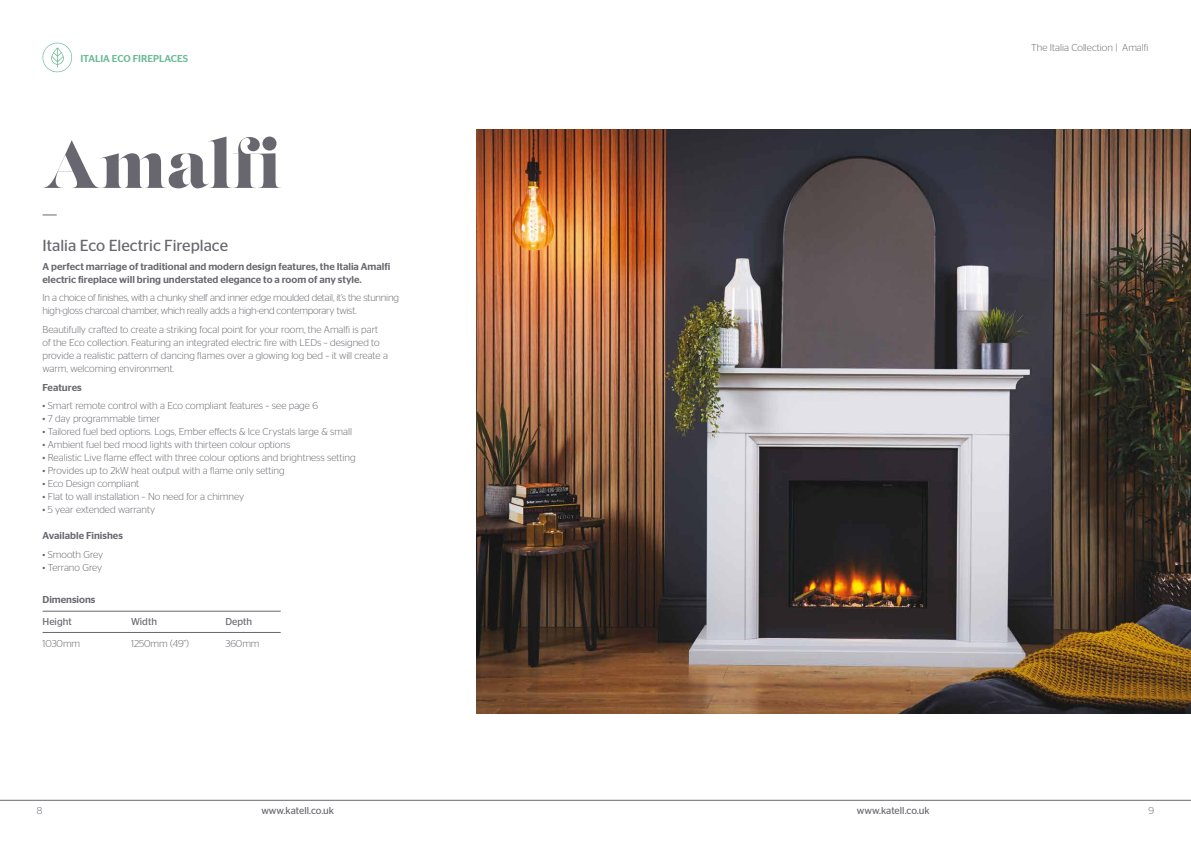
<style>
.page{position:relative;width:1191px;height:842px;background:#fff}
.page>*{position:absolute;margin:0;border:0;box-sizing:border-box;transform-origin:0 0}
.t1{font:65px "Lust Display";color:#68676f}
.t2{font:16px "Stag Sans";color:#68676f}
.t3{font:300 10px/13px "Stag Sans";color:#68676f}
.t4{font:500 10px/13px "Stag Sans";color:#68676f}
.t5{font:300 10px/13px "Stag Sans";letter-spacing:-.02em;color:#68676f}
.t6{font:10px "Stag Sans";color:#68676f}
.t7{font:500 10px "Stag Sans";color:#6cbc98}
</style>
<div class="page">
<hr style="left:0;top:800px;width:1191px;height:1px;background:#68676f">
<img style="left:476px;top:129px;width:715px;height:585px">
<hr style="left:43px;top:611px;width:238px;height:1px;background:#68676f">
<hr style="left:43px;top:632px;width:238px;height:1px;background:#68676f">
<svg style="left:43px;top:214px;width:14px;height:1px"></svg>
<svg style="left:42px;top:43px;width:30px;height:29px"></svg>
<p class="t7" style="left:80px;top:53px;width:109px">ITALIA ECO FIREPLACES</p>
<h1 class="t1" style="left:43px;top:125px;width:240px">Amalfi</h1>
<h2 class="t2" style="left:43px;top:236px;width:187px">Italia Eco Electric Fireplace</h2>
<p class="t4" style="left:43px;top:260px;width:349px">A perfect marriage of traditional and modern design features, the Italia Amalfi electric fireplace will bring understated elegance to a room of any style.</p>
<p class="t5" style="left:43px;top:291px;width:358px">In a choice of finishes, with a chunky shelf and inner edge moulded detail, it’s the stunning high-gloss charcoal chamber, which really adds a high-end contemporary twist.</p>
<p class="t3" style="left:43px;top:323px;width:347px">Beautifully crafted to create a striking focal point for your room, the Amalfi is part of the Eco collection. Featuring an integrated electric fire with LEDs – designed to provide a realistic pattern of dancing flames over a glowing log bed – it will create a warm, welcoming environment.</p>
<p class="t4" style="left:43px;top:381px;width:41px">Features</p>
<p class="t3" style="left:43px;top:399px;width:277px">• Smart remote control with a Eco compliant features – see page 6</p>
<p class="t3" style="left:43px;top:412px;width:119px">• 7 day programmable timer</p>
<p class="t3" style="left:43px;top:425px;width:311px">• Tailored fuel bed options. Logs, Ember effects &amp; Ice Crystals large &amp; small</p>
<p class="t3" style="left:43px;top:438px;width:249px">• Ambient fuel bed mood lights with thirteen colour options</p>
<p class="t3" style="left:43px;top:451px;width:314px">• Realistic Live flame effect with three colour options and brightness setting</p>
<p class="t3" style="left:43px;top:464px;width:243px">• Provides up to 2kW heat output with a flame only setting</p>
<p class="t3" style="left:43px;top:477px;width:98px">• Eco Design compliant</p>
<p class="t3" style="left:43px;top:490px;width:203px">• Flat to wall installation – No need for a chimney</p>
<p class="t3" style="left:43px;top:503px;width:114px">• 5 year extended warranty</p>
<p class="t4" style="left:43px;top:529px;width:82px">Available Finishes</p>
<p class="t3" style="left:43px;top:548px;width:62px">• Smooth Grey</p>
<p class="t3" style="left:43px;top:561px;width:61px">• Terrano Grey</p>
<p class="t4" style="left:43px;top:593px;width:54px">Dimensions</p>
<p class="t6" style="left:43px;top:615px;width:31px">Height</p>
<p class="t6" style="left:131px;top:615px;width:27px">Width</p>
<p class="t6" style="left:225px;top:615px;width:28px">Depth</p>
<p class="t3" style="left:43px;top:637px;width:39px">1030mm</p>
<p class="t3" style="left:131px;top:637px;width:59px">1250mm (49”)</p>
<p class="t3" style="left:225px;top:637px;width:36px">360mm</p>
<p class="t3" style="left:1031px;top:40px;width:119px">The Italia Collection | Amalfi</p>
<p class="t3" style="left:37px;top:803px;width:7px">8</p>
<p class="t6" style="left:261px;top:804px;width:74px">www.katell.co.uk</p>
<p class="t6" style="left:857px;top:804px;width:74px">www.katell.co.uk</p>
<p class="t3" style="left:1148px;top:803px;width:7px">9</p>
</div>
